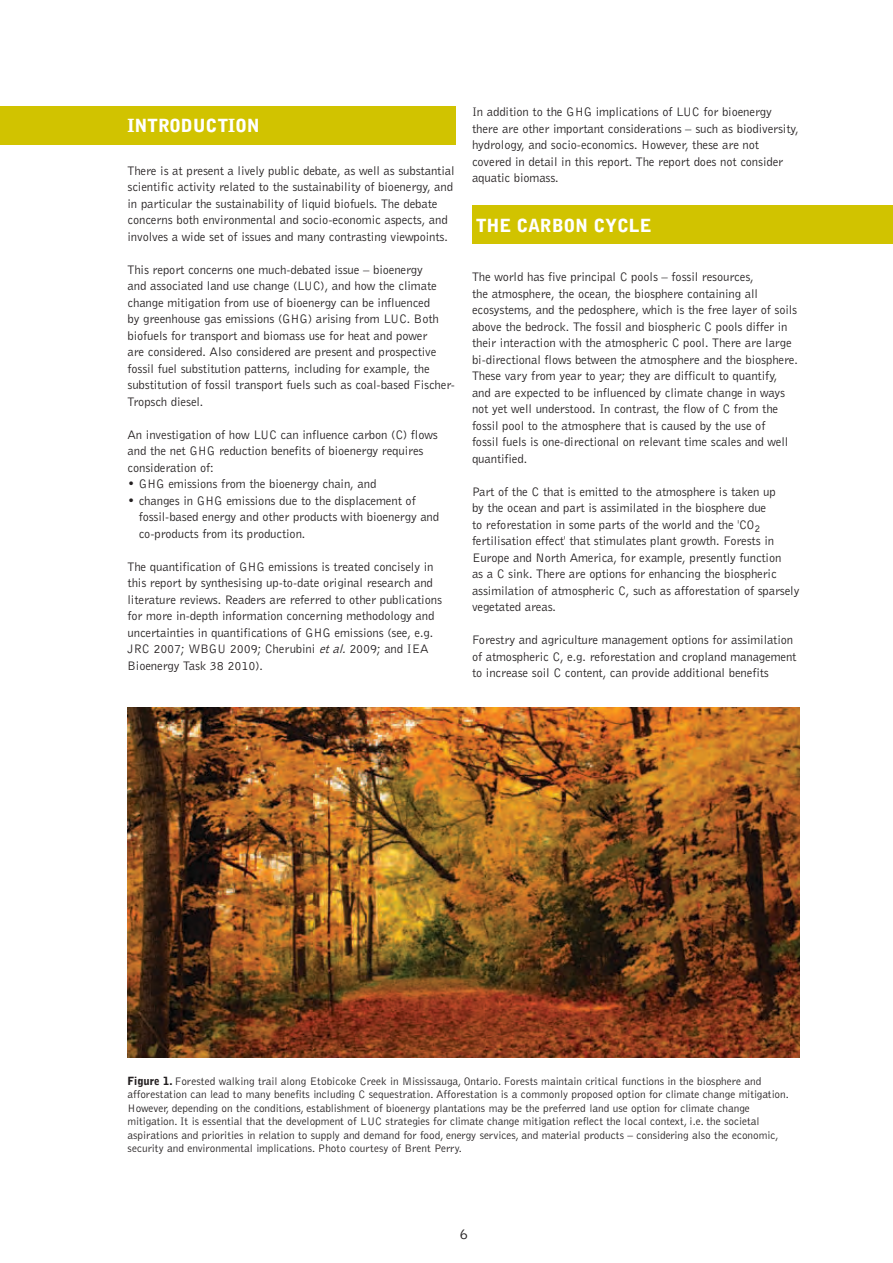
<style>
.page{position:relative;width:893px;height:1263px;background:#fff}
.page>*{position:absolute;margin:0;border:0;box-sizing:border-box;transform-origin:0 0}
.t1{font:900 18px "Bell Gothic";letter-spacing:-.01em;color:#fff}
.t2{font:15px "Bell Gothic BT";color:#231f20}
.t3{font:12.75px/16.5px "Bell Gothic BT";letter-spacing:-.01em;color:#231f20}
.t4{font:300 11.25px/13.5px "Bell Gothic";color:#231f20}
.s1{font-style:italic}
.s2{font-weight:900}
</style>
<div class="page">
<div style="left:0;top:106px;width:455px;height:39px;background:#d1c300"></div>
<img style="left:128px;top:707px;width:671px;height:351px">
<div style="left:472px;top:206px;width:421px;height:38px;background:#d1c300"></div>
<h1 class="t1" style="left:128px;top:115px;width:134px">INTRODUCTION</h1>
<p class="t3" style="left:472px;top:103px;width:328px">In addition to the GHG implications of LUC for bioenergy there are other important considerations – such as biodiversity, hydrology, and socio-economics. However, these are not covered in detail in this report. The report does not consider aquatic biomass.</p>
<h1 class="t1" style="left:476px;top:215px;width:177px">THE CARBON CYCLE</h1>
<p class="t3" style="left:128px;top:162px;width:328px">There is at present a lively public debate, as well as substantial scientific activity related to the sustainability of bioenergy, and in particular the sustainability of liquid biofuels. The debate concerns both environmental and socio-economic aspects, and involves a wide set of issues and many contrasting viewpoints.</p>
<p class="t3" style="left:128px;top:261px;width:329px">This report concerns one much-debated issue – bioenergy<br>and associated land use change (LUC), and how the climate change mitigation from use of bioenergy can be influenced<br>by greenhouse gas emissions (GHG) arising from LUC. Both biofuels for transport and biomass use for heat and power<br>are considered. Also considered are present and prospective fossil fuel substitution patterns, including for example, the substitution of fossil transport fuels such as coal-based Fischer-Tropsch diesel.</p>
<p class="t3" style="left:128px;top:426px;width:312px">An investigation of how LUC can influence carbon (C) flows and the net GHG reduction benefits of bioenergy requires consideration of:</p>
<p class="t3" style="left:128px;top:475px;width:250px">• GHG emissions from the bioenergy chain, and</p>
<p class="t3" style="left:139px;top:492px;width:302px;text-indent:-11px">• changes in GHG emissions due to the displacement of fossil-based energy and other products with bioenergy and co-products from its production.</p>
<p class="t3" style="left:128px;top:558px;width:316px">The quantification of GHG emissions is treated concisely in this report by synthesising up-to-date original research and literature reviews. Readers are referred to other publications for more in-depth information concerning methodology and uncertainties in quantifications of GHG emissions (see, e.g.<br>JRC 2007; WBGU 2009; Cherubini <span class="s1">etal.</span>2009; and IEA Bioenergy Task 38 2010).</p>
<p class="t3" style="left:472px;top:268px;width:328px">The world has five principal C pools – fossil resources,<br>the atmosphere, the ocean, the biosphere containing all ecosystems, and the pedosphere, which is the free layer of soils above the bedrock. The fossil and biospheric C pools differ in their interaction with the atmospheric C pool. There are large bi-directional flows between the atmosphere and the biosphere.<br>These vary from year to year; they are difficult to quantify, and are expected to be influenced by climate change in ways not yet well understood. In contrast, the flow of C from the fossil pool to the atmosphere that is caused by the use of<br>fossil fuels is one-directional on relevant time scales and well quantified.</p>
<p class="t3" style="left:472px;top:483px;width:329px">Part of the C that is emitted to the atmosphere is taken up<br>by the ocean and part is assimilated in the biosphere due<br>to reforestation in some parts of the world and the 'CO<sub>2 </sub>fertilisation effect' that stimulates plant growth. Forests in Europe and North America, for example, presently function<br>as a C sink. There are options for enhancing the biospheric assimilation of atmospheric C, such as afforestation of sparsely vegetated areas.</p>
<p class="t3" style="left:472px;top:631px;width:326px">Forestry and agriculture management options for assimilation of atmospheric C, e.g. reforestation and cropland management to increase soil C content, can provide additional benefits</p>
<p class="t4" style="left:128px;top:1074px;width:663px"><span class="s2">Figure 1.</span> Forested walking trail along Etobicoke Creek in Mississauga, Ontario. Forests maintain critical functions in the biosphere and afforestation can lead to many benefits including C sequestration. Afforestation is a commonly proposed option for climate change mitigation.<br>However, depending on the conditions, establishment of bioenergy plantations may be the preferred land use option for climate change mitigation. It is essential that the development of LUC strategies for climate change mitigation reflect the local context, i.e. the societal aspirations and priorities in relation to supply and demand for food, energy services, and material products – considering also the economic, security and environmental implications. Photo courtesy of Brent Perry.</p>
<p class="t2" style="left:459px;top:1224px;width:10px">6</p>
</div>
